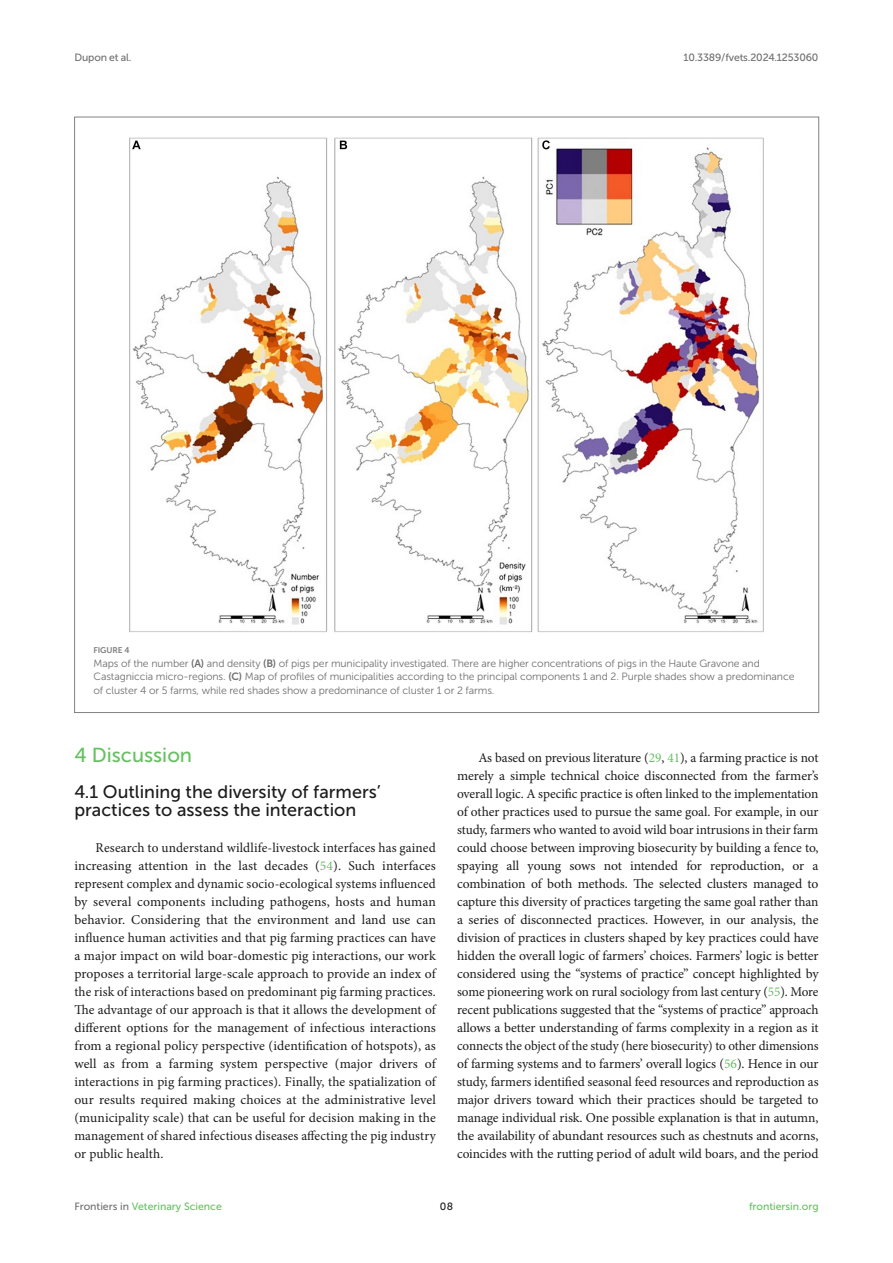
<style>
.page{position:relative;width:893px;height:1263px;background:#fff}
.page>*{position:absolute;margin:0;border:0;box-sizing:border-box;transform-origin:0 0}
.HEAD_1{font:20.25px "Museo Sans 500";color:#65c161}
.HEAD_2_after_HEAD_1{font:18px/18px "Museo Sans 500";color:#1b1c1b}
.TEXT{font:13.5px/18px "Minion Pro";letter-spacing:-.005em;color:#1b1c1b;text-align:justify}
.TEXT_FLUSH{font:13.5px/18px "Minion Pro";letter-spacing:.01em;color:#1b1c1b;text-align:justify}
.FIG_LEG{font:10.5px/13.5px "Museo Sans 300";letter-spacing:-.01em;color:#706f70}
.t1{font:10.5px "Museo Sans 500";color:#65c161}
.t2{font:10.5px "Museo Sans 500";letter-spacing:-.015em;color:#706f70}
.t3{font:10.5px "Museo Sans 500";color:#1b1c1b}
.FIG_HD{font:8.25px "Museo Sans 700";letter-spacing:-.01em;color:#7e7f7f}
.s1{font-family:"Museo Sans 700"}
.s2{color:#65c161}
.s3{color:#706f70}
</style>
<div class="page">
<img style="left:129px;top:137px;width:635px;height:496px">
<p class="t2" style="left:74px;top:51px;width:59px">Dupon et al.</p>
<p class="t2" style="left:683px;top:51px;width:137px">10.3389/fvets.2024.1253060</p>
<p class="FIG_HD" style="left:94px;top:646px;width:37px">FIGURE 4</p>
<p class="FIG_LEG" style="left:94px;top:656px;width:702px">Maps of the number <span class="s1">(A)</span> and density <span class="s1">(B)</span> of pigs per municipality investigated. There are higher concentrations of pigs in the Haute Gravone and<br>Castagniccia micro-regions. <span class="s1">(C)</span> Map of profiles of municipalities according to the principal components 1 and 2. Purple shades show a predominance of cluster 4 or 5 farms, while red shades show a predominance of cluster 1 or 2 farms.</p>
<p class="HEAD_1" style="left:74px;top:744px;width:119px">4 Discussion</p>
<p class="HEAD_2_after_HEAD_1" style="left:74px;top:783px;width:308px">4.1 Outlining the diversity of farmers’ practices to assess the interaction</p>
<p class="TEXT_FLUSH" style="left:74px;top:839px;width:363px;text-indent:21px">Research to understand wildlife-livestock interfaces has gained increasing attention in the last decades (<span class="s2">54</span>). Such interfaces represent complex and dynamic socio-ecological systems influenced by several components including pathogens, hosts and human behavior. Considering that the environment and land use can influence human activities and that pig farming practices can have a major impact on wild boar-domestic pig interactions, our work proposes a territorial large-scale approach to provide an index of the risk of interactions based on predominant pig farming practices.<br>The advantage of our approach is that it allows the development of different options for the management of infectious interactions from a regional policy perspective (identification of hotspots), as well as from a farming system perspective (major drivers of interactions in pig farming practices). Finally, the spatialization of our results required making choices at the administrative level (municipality scale) that can be useful for decision making in the management of shared infectious diseases affecting the pig industry or public health.</p>
<p class="TEXT" style="left:457px;top:749px;width:363px;text-indent:21px">As based on previous literature (<span class="s2">29</span>, <span class="s2">41</span>), a farming practice is not merely a simple technical choice disconnected from the farmer’s overall logic. A specific practice is often linked to the implementation of other practices used to pursue the same goal. For example, in our study, farmers who wanted to avoid wild boar intrusions in their farm could choose between improving biosecurity by building a fence to, spaying all young sows not intended for reproduction, or a combination of both methods. The selected clusters managed to capture this diversity of practices targeting the same goal rather than a series of disconnected practices. However, in our analysis, the division of practices in clusters shaped by key practices could have hidden the overall logic of farmers’ choices. Farmers’ logic is better considered using the “systems of practice” concept highlighted by some pioneering work on rural sociology from last century (<span class="s2">55</span>). More recent publications suggested that the “systems of practice” approach allows a better understanding of farms complexity in a region as it connects the object of the study (here biosecurity) to other dimensions of farming systems and to farmers’ overall logics (<span class="s2">56</span>). Hence in our study, farmers identified seasonal feed resources and reproduction as major drivers toward which their practices should be targeted to manage individual risk. One possible explanation is that in autumn, the availability of abundant resources such as chestnuts and acorns, coincides with the rutting period of adult wild boars, and the period</p>
<p class="t1" style="left:74px;top:1200px;width:149px"><span class="s3">Frontiers in</span> Veterinary Science</p>
<p class="t3" style="left:440px;top:1200px;width:15px">08</p>
<p class="t1" style="left:749px;top:1200px;width:71px">frontiersin.org</p>
</div>
